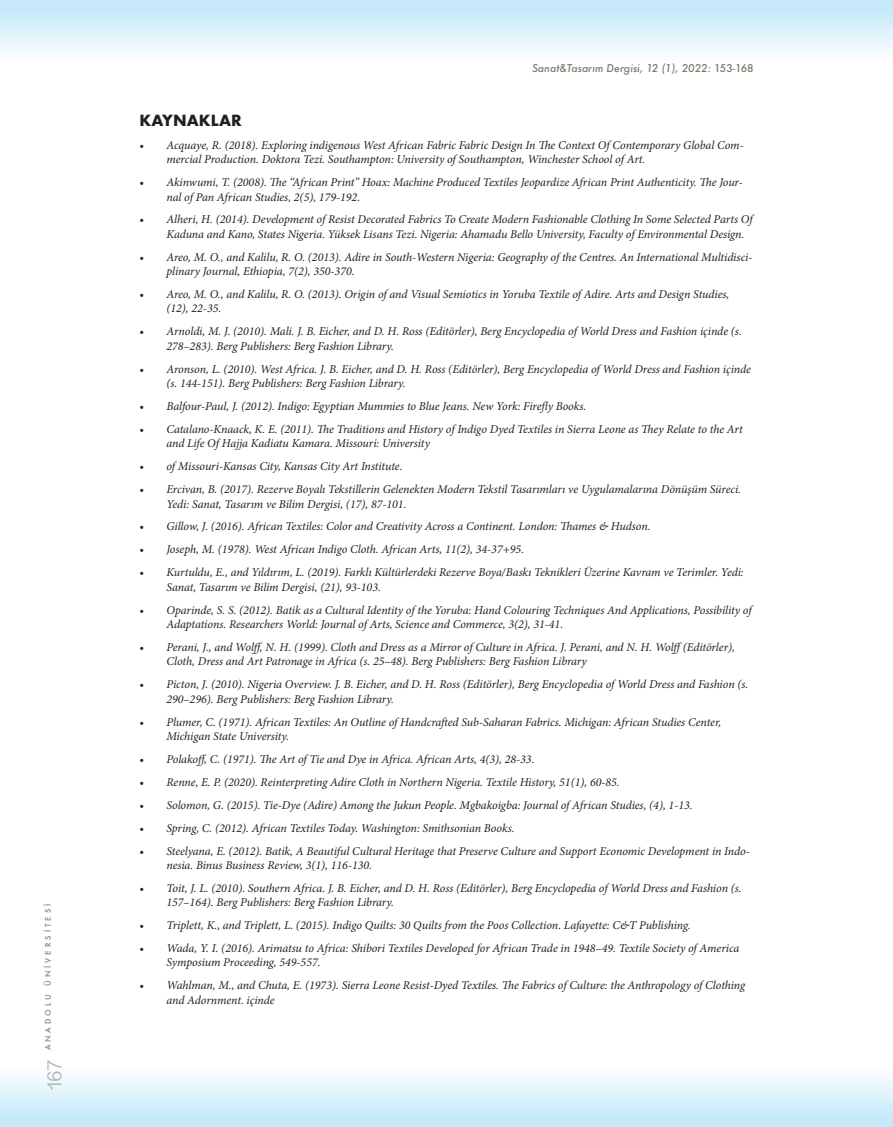
<style>
.page{position:relative;width:893px;height:1127px;background:#fff}
.page>*{position:absolute;margin:0;border:0;box-sizing:border-box;transform-origin:0 0}
.t1{font:18px "Oriya Sangam MN";color:#b6b7bb}
.t2{font:700 15px "Futura";color:#231f20}
.t3{font:italic 12px/14.4px "Minion Pro";letter-spacing:-.01em;color:#231f20}
.t4{font:italic 500 10.5px "Futura";color:#7d796d}
.t5{font:500 7.5px "Futura";letter-spacing:.4em;color:#808285}
.s1{font-style:normal}
</style>
<div class="page">
<div style="left:0;top:1045px;width:893px;height:82px;background:linear-gradient(to bottom,#fff,#c3e9fa)"></div>
<div style="left:0;top:0;width:893px;height:81px;background:linear-gradient(to bottom,#c0e8f9,#fff)"></div>
<p class="t5" style="left:43px;top:1050px;width:148px;rotate:-90deg">ANADOLU ÜNİVERSİTESİ</p>
<h1 class="t1" style="left:42px;top:1092px;width:35px;rotate:-90deg">167</h1>
<p class="t4" style="left:532px;top:61px;width:223px">Sanat&amp;Tasarım Dergisi, 12 (1), 2022: <span class="s1">153-168</span></p>
<p class="t2" style="left:139px;top:109px;width:104px">KAYNAKLAR</p>
<p class="t3" style="left:166px;top:138px;width:579px;text-indent:-27px">• Acquaye, R. (2018). Exploring indigenous West African Fabric Fabric Design In The Context Of Contemporary Global Com&shy;mercial Production. Doktora Tezi. Southampton: University of Southampton, Winchester School of Art.</p>
<p class="t3" style="left:166px;top:175px;width:578px;text-indent:-27px">• Akinwumi, T. (2008). The “African Print” Hoax: Machine Produced Textiles Jeopardize African Print Authenticity. The Jour&shy;nal of Pan African Studies, 2(5), 179-192.</p>
<p class="t3" style="left:166px;top:212px;width:588px;text-indent:-27px">• Alheri, H. (2014). Development of Resist Decorated Fabrics To Create Modern Fashionable Clothing In Some Selected Parts Of<br>Kaduna and Kano, States Nigeria. Yüksek Lisans Tezi. Nigeria: Ahamadu Bello University, Faculty of Environmental Design.</p>
<p class="t3" style="left:166px;top:250px;width:588px;text-indent:-27px">• Areo, M. O., and Kalilu, R. O. (2013). Adire in South-Western Nigeria: Geography of the Centres. An International Multidisci&shy;plinary Journal, Ethiopia, 7(2), 350-370.</p>
<p class="t3" style="left:166px;top:287px;width:564px;text-indent:-27px">• Areo, M. O., and Kalilu, R. O. (2013). Origin of and Visual Semiotics in Yoruba Textile of Adire. Arts and Design Studies, (12), 22-35.</p>
<p class="t3" style="left:166px;top:324px;width:577px;text-indent:-27px">• Arnoldi, M. J. (2010). Mali. J. B. Eicher, and D. H. Ross (Editörler), Berg Encyclopedia of World Dress and Fashion içinde (s.<br>278–283). Berg Publishers: Berg Fashion Library.</p>
<p class="t3" style="left:166px;top:362px;width:586px;text-indent:-27px">• Aronson, L. (2010). West Africa. J. B. Eicher, and D. H. Ross (Editörler), Berg Encyclopedia of World Dress and Fashion içinde (s. 144-151). Berg Publishers: Berg Fashion Library.</p>
<p class="t3" style="left:139px;top:399px;width:448px">• Balfour-Paul, J. (2012). Indigo: Egyptian Mummies to Blue Jeans. New York: Firefly Books.</p>
<p class="t3" style="left:166px;top:422px;width:578px;text-indent:-27px">• Catalano-Knaack, K. E. (2011). The Traditions and History of Indigo Dyed Textiles in Sierra Leone as They Relate to the Art and Life Of Hajja Kadiatu Kamara. Missouri: University</p>
<p class="t3" style="left:139px;top:459px;width:265px">• of Missouri-Kansas City, Kansas City Art Institute.</p>
<p class="t3" style="left:166px;top:482px;width:576px;text-indent:-27px">• Ercivan, B. (2017). Rezerve Boyalı Tekstillerin Gelenekten Modern Tekstil Tasarımları ve Uygulamalarına Dönüşüm Süreci.<br>Yedi: Sanat, Tasarım ve Bilim Dergisi, (17), 87-101.</p>
<p class="t3" style="left:139px;top:519px;width:513px">• Gillow, J. (2016). African Textiles: Color and Creativity Across a Continent. London: Thames &amp; Hudson.</p>
<p class="t3" style="left:139px;top:542px;width:386px">• Joseph, M. (1978). West African Indigo Cloth. African Arts, 11(2), 34-37+95.</p>
<p class="t3" style="left:166px;top:565px;width:579px;text-indent:-27px">• Kurtuldu, E., and Yıldırım, L. (2019). Farklı Kültürlerdeki Rezerve Boya/Baskı Teknikleri Üzerine Kavram ve Terimler. Yedi:<br>Sanat, Tasarım ve Bilim Dergisi, (21), 93-103.</p>
<p class="t3" style="left:166px;top:602px;width:587px;text-indent:-27px">• Oparinde, S. S. (2012). Batik as a Cultural Identity of the Yoruba: Hand Colouring Techniques And Applications, Possibility of<br>Adaptations. Researchers World: Journal of Arts, Science and Commerce, 3(2), 31-41.</p>
<p class="t3" style="left:166px;top:640px;width:570px;text-indent:-27px">• Perani, J., and Wolff, N. H. (1999). Cloth and Dress as a Mirror of Culture in Africa. J. Perani, and N. H. Wolff(Editörler),<br>Cloth, Dress and Art Patronage in Africa (s. 25–48). Berg Publishers: Berg Fashion Library</p>
<p class="t3" style="left:166px;top:677px;width:583px;text-indent:-27px">• Picton, J. (2010). Nigeria Overview. J. B. Eicher, and D. H. Ross (Editörler), Berg Encyclopedia of World Dress and Fashion (s.<br>290–296). Berg Publishers: Berg Fashion Library.</p>
<p class="t3" style="left:166px;top:714px;width:556px;text-indent:-27px">• Plumer, C. (1971). African Textiles: An Outline of Handcrafted Sub-Saharan Fabrics. Michigan: African Studies Center,<br>Michigan State University.</p>
<p class="t3" style="left:139px;top:752px;width:397px">• Polakoff, C. (1971). The Art of Tie and Dye in Africa. African Arts, 4(3), 28-33.</p>
<p class="t3" style="left:139px;top:775px;width:482px">• Renne, E. P. (2020). Reinterpreting Adire Cloth in Northern Nigeria. Textile History, 51(1), 60-85.</p>
<p class="t3" style="left:139px;top:797px;width:555px">• Solomon, G. (2015). Tie-Dye (Adire) Among the Jukun People. Mgbakoigba: Journal of African Studies, (4), 1-13.</p>
<p class="t3" style="left:139px;top:820px;width:377px">• Spring, C. (2012). African Textiles Today. Washington: Smithsonian Books.</p>
<p class="t3" style="left:166px;top:843px;width:585px;text-indent:-27px">• Steelyana, E. (2012). Batik, A Beautiful Cultural Heritage that Preserve Culture and Support Economic Development in Indo&shy;nesia. Binus Business Review, 3(1), 116-130.</p>
<p class="t3" style="left:166px;top:881px;width:577px;text-indent:-27px">• Toit, J. L. (2010). Southern Africa. J. B. Eicher, and D. H. Ross (Editörler), Berg Encyclopedia of World Dress and Fashion (s.<br>157–164). Berg Publishers: Berg Fashion Library.</p>
<p class="t3" style="left:139px;top:918px;width:553px">• Triplett, K., and Triplett, L. (2015). Indigo Quilts: 30 Quilts from the Poos Collection. Lafayette: C&amp;T Publishing.</p>
<p class="t3" style="left:166px;top:941px;width:574px;text-indent:-27px">• Wada, Y. I. (2016). Arimatsu to Africa: Shibori Textiles Developed for African Trade in 1948–49. Textile Society of America<br>Symposium Proceeding, 549-557.</p>
<p class="t3" style="left:166px;top:978px;width:580px;text-indent:-27px">• Wahlman, M., and Chuta, E. (1973). Sierra Leone Resist-Dyed Textiles. The Fabrics of Culture: the Anthropology of Clothing and Adornment. içinde</p>
</div>
